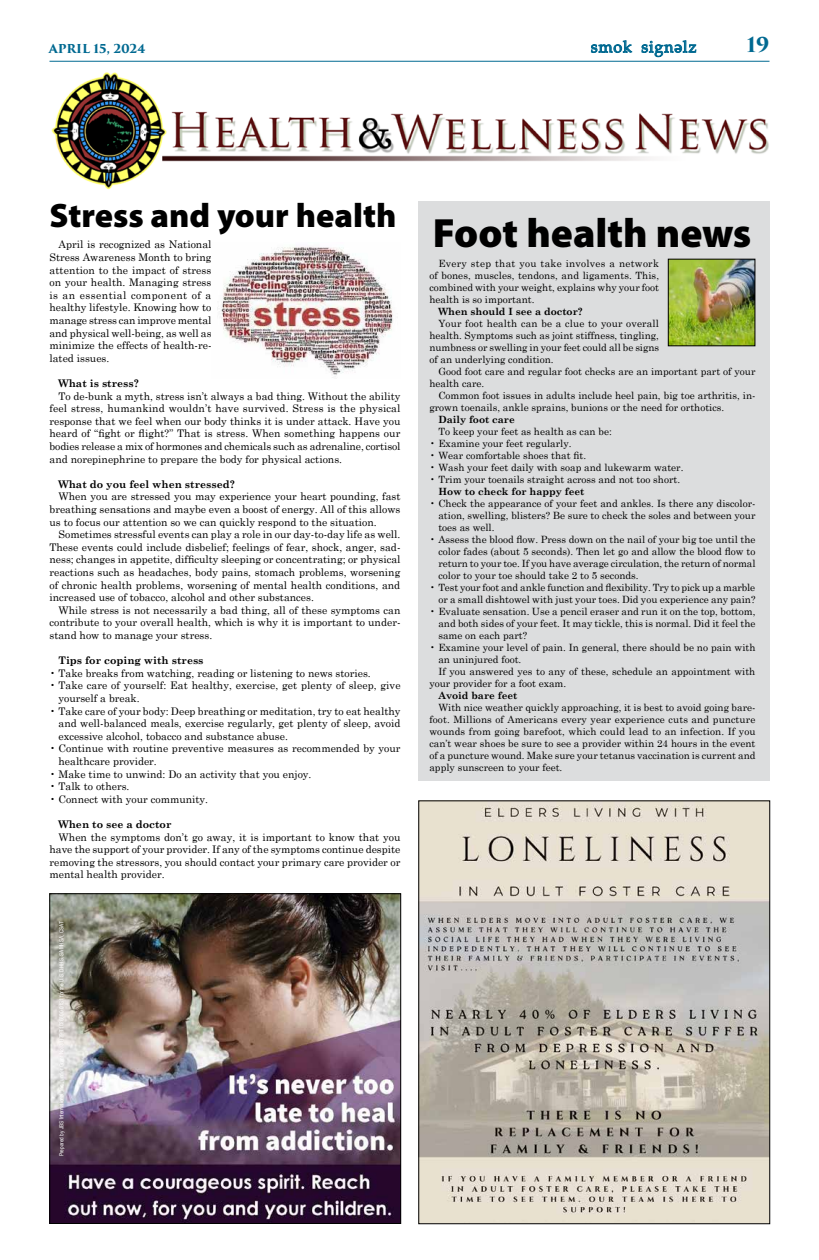
<style>
.page{position:relative;width:819px;height:1260px;background:#fff}
.page>*{position:absolute;margin:0;border:0;box-sizing:border-box;transform-origin:0 0}
.t1{font:900 41px "Myriad Pro";color:#000}
.t2{font:900 34px "Myriad Pro";color:#000}
.t3{font:700 20px "Trajan Pro 3";color:#006991}
.t4{font:16px "Chinuk Wawa Normal";letter-spacing:.05em;color:#006991}
.t5{font:700 12px "Trajan Pro 3";color:#006991}
.t6{font:10.5px/12.6px "Century Schoolbook";color:#000;text-align:justify}
.t7{font:700 10.5px "Century Schoolbook";color:#000}
.t8{font:10px/12px "Century Schoolbook";color:#000;text-align:justify}
.t9{font:700 10px "Century Schoolbook";color:#000}
.t10{font:5.7px "Arial Narrow";color:#fff}
</style>
<div class="page">
<hr style="left:50px;top:61px;width:720px;height:1px;background:#006991">
<svg style="left:591px;top:40px;width:41px;height:13px"></svg>
<svg style="left:641px;top:40px;width:56px;height:17px"></svg>
<div style="left:418px;top:202px;width:352px;height:579px;background:#dcddde"></div>
<img style="left:51px;top:72px;width:718px;height:118px">
<img style="left:217px;top:247px;width:176px;height:131px">
<img style="left:52px;top:895px;width:347px;height:327px">
<img style="left:58px;top:911px;width:31px;height:249px">
<div style="left:50px;top:893px;width:351px;height:331px;border:1px solid #000"></div>
<img style="left:420px;top:803px;width:348px;height:419px">
<div style="left:418px;top:801px;width:352px;height:423px;border:1px solid #000"></div>
<img style="left:670px;top:261px;width:83px;height:83px">
<div style="left:668px;top:259px;width:87px;height:87px;border:1px solid #000"></div>
<p class="t5" style="left:49px;top:39px;width:98px">APRIL 15, 2024</p>
<h3 class="t4" style="left:591px;top:38px;width:107px">sNok signflz</h3>
<h3 class="t3" style="left:747px;top:30px;width:24px">19</h3>
<h2 class="t2" style="left:50px;top:193px;width:348px">Stress and your health</h2>
<p class="t6" style="left:50px;top:237px;width:164px;text-indent:9px">April is recognized as National Stress Awareness Month to bring attention to the impact of stress on your health. Managing stress is an essential component of a healthy lifestyle. Knowing how to manage stress can improve mental and physical well-being, as well as minimize the effects of health-re&shy;lated issues.</p>
<p class="t7" style="left:58px;top:375px;width:82px">What is stress?</p>
<p class="t6" style="left:50px;top:389px;width:353px;text-indent:9px">To de-bunk a myth, stress isn’t always a bad thing. Without the ability feel stress, humankind wouldn’t have survived. Stress is the physical response that we feel when our body thinks it is under attack. Have you heard of “fight or flight?” That is stress. When something happens our bodies release a mix of hormones and chemicals such as adrenaline, cortisol and norepinephrine to prepare the body for physical actions.</p>
<p class="t7" style="left:58px;top:476px;width:178px">What do you feel when stressed?</p>
<p class="t6" style="left:50px;top:489px;width:353px;text-indent:9px">When you are stressed you may experience your heart pounding, fast breathing sensations and maybe even a boost of energy. All of this allows us to focus our attention so we can quickly respond to the situation.</p>
<p class="t6" style="left:50px;top:527px;width:353px;text-indent:9px">Sometimes stressful events can play a role in our day-to-day life as well.<br>These events could include disbelief; feelings of fear, shock, anger, sad&shy;ness; changes in appetite, difficulty sleeping or concentrating; or physical reactions such as headaches, body pains, stomach problems, worsening of chronic health problems, worsening of mental health conditions, and increased use of tobacco, alcohol and other substances.</p>
<p class="t6" style="left:50px;top:603px;width:353px;text-indent:9px">While stress is not necessarily a bad thing, all of these symptoms can contribute to your overall health, which is why it is important to under&shy;stand how to manage your stress.</p>
<p class="t7" style="left:58px;top:652px;width:147px">Tips for coping with stress</p>
<p class="t6" style="left:50px;top:666px;width:323px">• Take breaks from watching, reading or listening to news stories.</p>
<p class="t6" style="left:58px;top:678px;width:344px;text-indent:-9px">• Take care of yourself: Eat healthy, exercise, get plenty of sleep, give yourself a break.</p>
<p class="t6" style="left:58px;top:704px;width:344px;text-indent:-9px">• Take care of your body: Deep breathing or meditation, try to eat healthy and well-balanced meals, exercise regularly, get plenty of sleep, avoid excessive alcohol, tobacco and substance abuse.</p>
<p class="t6" style="left:58px;top:741px;width:344px;text-indent:-9px">• Continue with routine preventive measures as recommended by your healthcare provider.</p>
<p class="t6" style="left:50px;top:767px;width:264px">• Make time to unwind: Do an activity that you enjoy.</p>
<p class="t6" style="left:50px;top:779px;width:81px">• Talk to others.</p>
<p class="t6" style="left:50px;top:792px;width:160px">• Connect with your community.</p>
<p class="t7" style="left:58px;top:816px;width:114px">When to see a doctor</p>
<p class="t6" style="left:50px;top:830px;width:353px;text-indent:9px">When the symptoms don’t go away, it is important to know that you have the support of your provider. If any of the symptoms continue despite removing the stressors, you should contact your primary care provider or mental health provider.</p>
<p class="t10" style="left:57px;top:1156px;width:237px;rotate:-90deg">Prepared by JBS International, Inc., under Grant No. 3 H79 T1026800-01S1 for the U.S. DHHS, SAMHSA, CSAT</p>
<h1 class="t1" style="left:433px;top:206px;width:320px">Foot health news</h1>
<p class="t8" style="left:429px;top:256px;width:231px;text-indent:9px">Every step that you take involves a network of bones, muscles, tendons, and ligaments. This, combined with your weight, explains why your foot health is so important.</p>
<p class="t9" style="left:438px;top:303px;width:146px">When should I see a doctor?</p>
<p class="t8" style="left:429px;top:316px;width:231px;text-indent:9px">Your foot health can be a clue to your overall health. Symptoms such as joint stiffness, tingling, numbness or swelling in your feet could all be signs of an underlying condition.</p>
<p class="t8" style="left:429px;top:364px;width:328px;text-indent:9px">Good foot care and regular foot checks are an important part of your health care.</p>
<p class="t8" style="left:429px;top:388px;width:328px;text-indent:9px">Common foot issues in adults include heel pain, big toe arthritis, in&shy;grown toenails, ankle sprains, bunions or the need for orthotics.</p>
<p class="t9" style="left:438px;top:411px;width:78px">Daily foot care</p>
<p class="t8" style="left:438px;top:424px;width:175px">To keep your feet as health as can be:</p>
<p class="t8" style="left:429px;top:436px;width:144px">• Examine your feet regularly.</p>
<p class="t8" style="left:429px;top:448px;width:158px">• Wear comfortable shoes that fit.</p>
<p class="t8" style="left:429px;top:460px;width:256px">• Wash your feet daily with soap and lukewarm water.</p>
<p class="t8" style="left:429px;top:472px;width:252px">• Trim your toenails straight across and not too short.</p>
<p class="t9" style="left:438px;top:483px;width:148px">How to check for happy feet</p>
<p class="t8" style="left:438px;top:496px;width:319px;text-indent:-9px">• Check the appearance of your feet and ankles. Is there any discolor&shy;ation, swelling, blisters? Be sure to check the soles and between your toes as well.</p>
<p class="t8" style="left:438px;top:532px;width:319px;text-indent:-9px">• Assess the blood flow. Press down on the nail of your big toe until the color fades (about 5 seconds). Then let go and allow the blood flow to return to your toe. If you have average circulation, the return of normal color to your toe should take 2 to 5 seconds.</p>
<p class="t8" style="left:429px;top:580px;width:328px;text-align:right">• Test your foot and ankle function and flexibility. Try to pick up a marble or a small dishtowel with just your toes. Did you experience any pain?</p>
<p class="t8" style="left:438px;top:604px;width:319px;text-indent:-9px">• Evaluate sensation. Use a pencil eraser and run it on the top, bottom, and both sides of your feet. It may tickle, this is normal. Did it feel the same on each part?</p>
<p class="t8" style="left:429px;top:640px;width:328px">• Examine your level of pain. In general, there should be no pain with</p>
<p class="t8" style="left:438px;top:652px;width:84px">an uninjured foot.</p>
<p class="t8" style="left:438px;top:664px;width:318px">If you answered yes to any of these, schedule an appointment with</p>
<p class="t8" style="left:429px;top:676px;width:138px">your provider for a foot exam.</p>
<p class="t9" style="left:438px;top:687px;width:81px">Avoid bare feet</p>
<p class="t8" style="left:429px;top:700px;width:328px;text-indent:9px">With nice weather quickly approaching, it is best to avoid going bare&shy;foot. Millions of Americans every year experience cuts and puncture wounds from going barefoot, which could lead to an infection. If you can’t wear shoes be sure to see a provider within 24 hours in the event of a puncture wound. Make sure your tetanus vaccination is current and apply sunscreen to your feet.</p>
</div>
